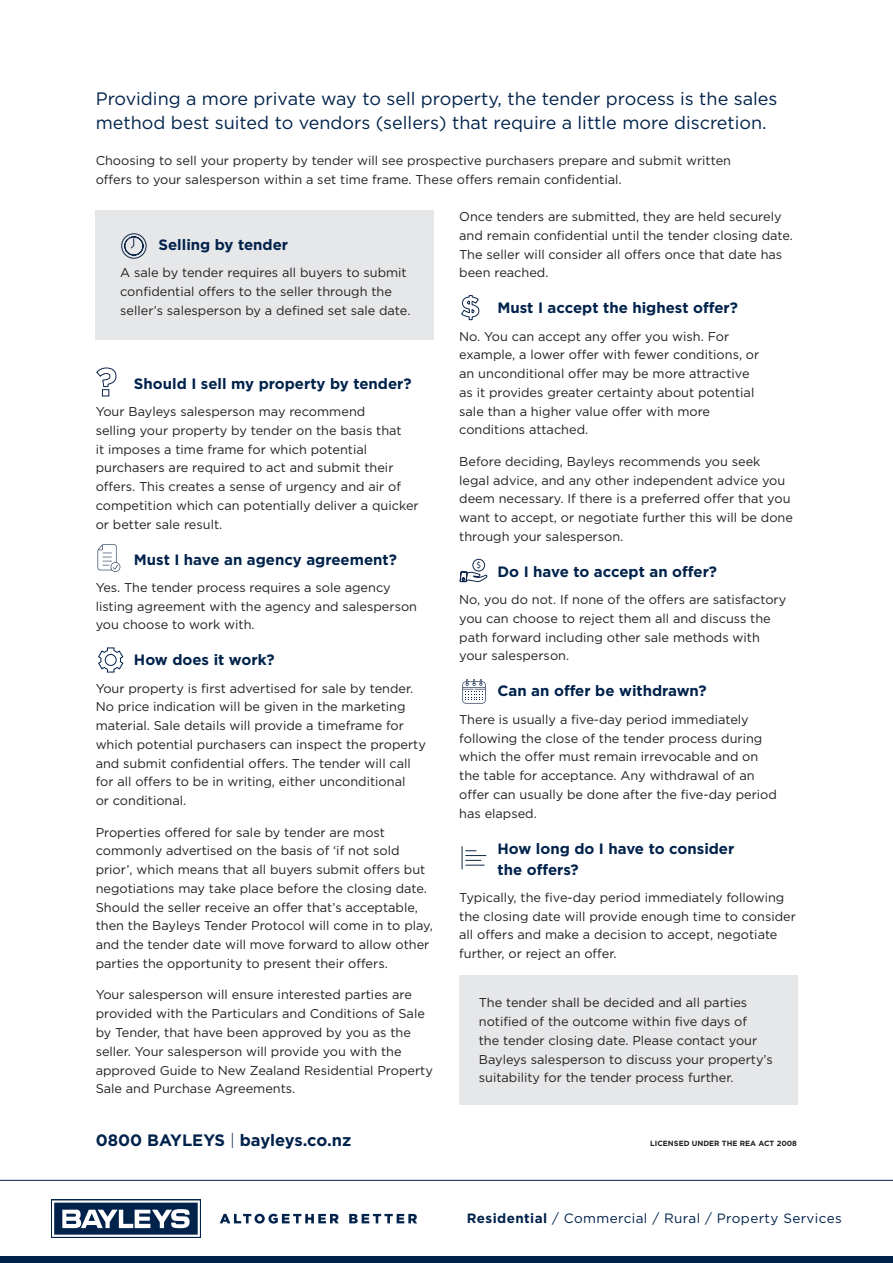
<style>
.page{position:relative;width:893px;height:1263px;background:#fff}
.page>*{position:absolute;margin:0;border:0;box-sizing:border-box;transform-origin:0 0}
.t1{font:18px/24px "Gotham";color:#00224b}
.t2{font:700 16.5px "Gotham";color:#00224b}
.t3{font:700 15px/21px "Gotham";color:#00224b}
.t4{font:13.5px "Gotham";letter-spacing:.03em;color:#00224b}
.t5{font:12.75px/18.8px "Gotham";color:#231f20}
.t6{font:9.15px "Myriad Pro";color:#0e2649}
.t7{font:700 7.5px "Gotham";color:#231f20}
.s1{font-weight:300}
.s2{font-weight:700}
</style>
<div class="page">
<div style="left:51px;top:1199px;width:150px;height:39px;background:#00224b"></div>
<svg style="left:52px;top:1200px;width:148px;height:37px"></svg>
<svg style="left:220px;top:1214px;width:119px;height:9px"></svg>
<svg style="left:349px;top:1214px;width:68px;height:9px"></svg>
<div style="left:0;top:1256px;width:893px;height:7px;background:#00224b"></div>
<hr style="left:0;top:1180px;width:893px;height:1px;background:#00224b">
<svg style="left:96px;top:368px;width:20px;height:28px"></svg>
<svg style="left:98px;top:544px;width:22px;height:28px"></svg>
<svg style="left:461px;top:295px;width:18px;height:25px"></svg>
<svg style="left:98px;top:647px;width:26px;height:26px"></svg>
<div style="left:96px;top:211px;width:338px;height:129px;background:#e6e7e9"></div>
<svg style="left:121px;top:233px;width:26px;height:26px"></svg>
<svg style="left:460px;top:558px;width:28px;height:25px"></svg>
<svg style="left:462px;top:846px;width:24px;height:23px"></svg>
<svg style="left:462px;top:679px;width:24px;height:24px"></svg>
<div style="left:459px;top:975px;width:338px;height:129px;background:#e6e7e9"></div>
<h1 class="t1" style="left:96px;top:86px;width:683px">Providing a more private way to sell property, the tender process is the sales method best suited to vendors (sellers) that require a little more discretion.</h1>
<p class="t5" style="left:96px;top:151px;width:637px">Choosing to sell your property by tender will see prospective purchasers prepare and submit written offers to your salesperson within a set time frame. These offers remain confidential.</p>
<p class="t3" style="left:158px;top:234px;width:131px">Selling by tender</p>
<p class="t5" style="left:120px;top:263px;width:292px">A sale by tender requires all buyers to submit confidential offers to the seller through the seller’s salesperson by a defined set sale date.</p>
<p class="t3" style="left:134px;top:373px;width:279px">Should I sell my property by tender?</p>
<p class="t5" style="left:96px;top:402px;width:325px">Your Bayleys salesperson may recommend<br>selling your property by tender on the basis that<br>it imposes a time frame for which potential purchasers are required to act and submit their offers. This creates a sense of urgency and air of competition which can potentially deliver a quicker or better sale result.</p>
<p class="t3" style="left:134px;top:549px;width:265px">Must I have an agency agreement?</p>
<p class="t5" style="left:96px;top:578px;width:323px">Yes. The tender process requires a sole agency listing agreement with the agency and salesperson you choose to work with.</p>
<p class="t3" style="left:134px;top:649px;width:142px">How does it work?</p>
<p class="t5" style="left:96px;top:678px;width:332px">Your property is first advertised for sale by tender.<br>No price indication will be given in the marketing material. Sale details will provide a timeframe for which potential purchasers can inspect the property and submit confidential offers. The tender will call for all offers to be in writing, either unconditional<br>or conditional.</p>
<p class="t5" style="left:96px;top:822px;width:339px">Properties offered for sale by tender are most commonly advertised on the basis of ‘if not sold prior’, which means that all buyers submit offers but negotiations may take place before the closing date.<br>Should the seller receive an offer that’s acceptable, then the Bayleys Tender Protocol will come in to play, and the tender date will move forward to allow other parties the opportunity to present their offers.</p>
<p class="t5" style="left:96px;top:985px;width:339px">Your salesperson will ensure interested parties are provided with the Particulars and Conditions of Sale by Tender, that have been approved by you as the seller. Your salesperson will provide you with the approved Guide to New Zealand Residential Property Sale and Purchase Agreements.</p>
<p class="t5" style="left:459px;top:207px;width:335px">Once tenders are submitted, they are held securely and remain confidential until the tender closing date.<br>The seller will consider all offers once that date has been reached.</p>
<p class="t3" style="left:497px;top:297px;width:242px">Must I accept the highest offer?</p>
<p class="t5" style="left:459px;top:326px;width:302px">No. You can accept any offer you wish. For example, a lower offer with fewer conditions, or an unconditional offer may be more attractive as it provides greater certainty about potential sale than a higher value offer with more conditions attached.</p>
<p class="t5" style="left:459px;top:452px;width:335px">Before deciding, Bayleys recommends you seek legal advice, and any other independent advice you deem necessary. If there is a preferred offer that you want to accept, or negotiate further this will be done through your salesperson.</p>
<p class="t3" style="left:497px;top:561px;width:221px">Do I have to accept an offer?</p>
<p class="t5" style="left:459px;top:590px;width:329px">No, you do not. If none of the offers are satisfactory you can choose to reject them all and discuss the path forward including other sale methods with your salesperson.</p>
<p class="t3" style="left:497px;top:680px;width:211px">Can an offer be withdrawn?</p>
<p class="t5" style="left:459px;top:709px;width:319px">There is usually a five-day period immediately following the close of the tender process during which the offer must remain irrevocable and on the table for acceptance. Any withdrawal of an offer can usually be done after the five-day period has elapsed.</p>
<p class="t3" style="left:497px;top:838px;width:238px">How long do I have to consider the offers?</p>
<p class="t5" style="left:459px;top:888px;width:338px">Typically, the five-day period immediately following the closing date will provide enough time to consider all offers and make a decision to accept, negotiate further, or reject an offer.</p>
<p class="t6" style="left:477px;top:559px;width:6px">$</p>
<p class="t5" style="left:479px;top:993px;width:295px">The tender shall be decided and all parties notified of the outcome within five days of<br>the tender closing date. Please contact your Bayleys salesperson to discuss your property’s suitability for the tender process further.</p>
<p class="t2" style="left:96px;top:1129px;width:257px">0800 BAYLEYS <span class="s1">|</span> bayleys.co.nz</p>
<p class="t7" style="left:650px;top:1138px;width:148px">LICENSED UNDER THE REA ACT 2008</p>
<p class="t4" style="left:467px;top:1210px;width:377px"><span class="s2">Residential</span> / Commercial / Rural / Property Services</p>
</div>
